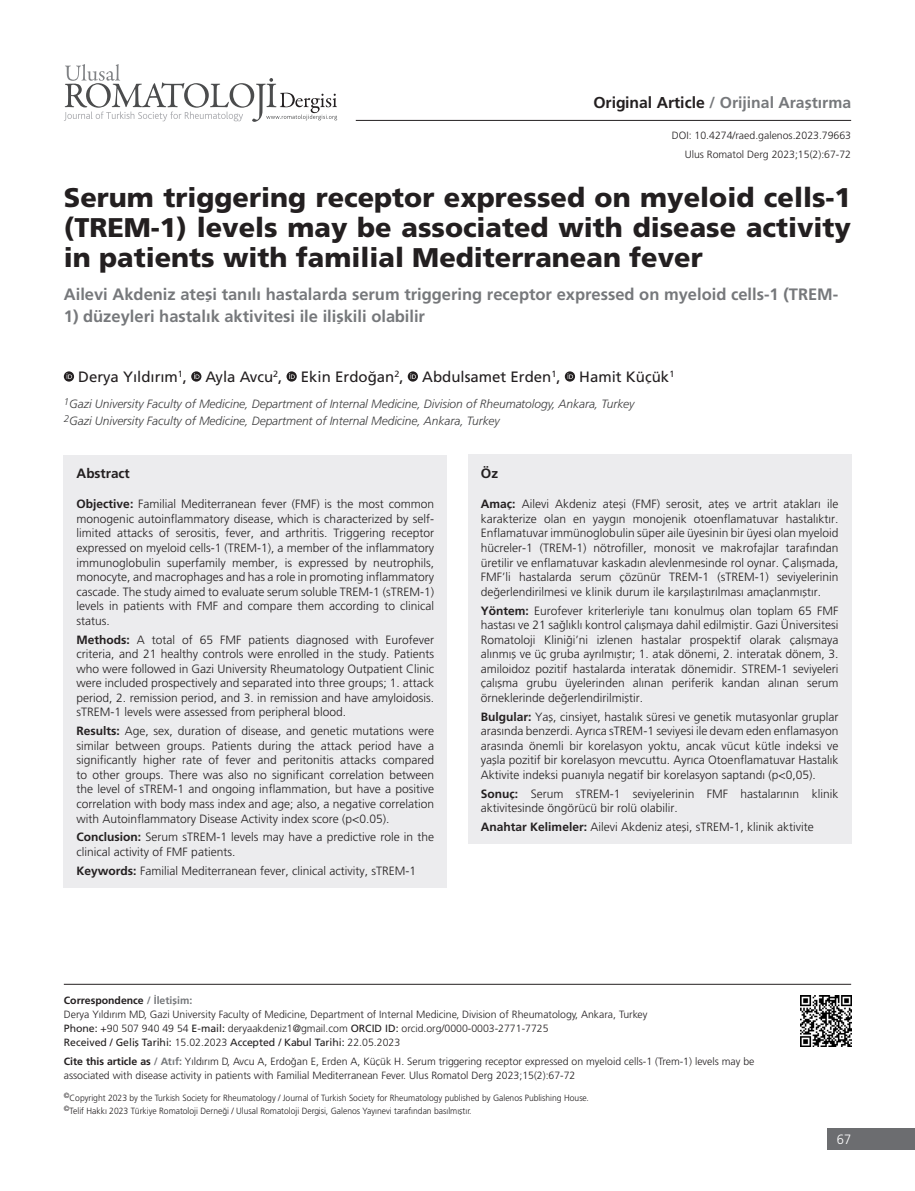
<style>
.page{position:relative;width:915px;height:1191px;background:#fff}
.page>*{position:absolute;margin:0;border:0;box-sizing:border-box;transform-origin:0 0}
.BASLIK{font:27px/30px "Frutiger Black Nr Tr";color:#231f20;text-align:justify}
._2__BASLIK{font:16.5px "Frutiger Bold Tr";color:#76787b}
.t1{font:15.75px "Frutiger Bold Tr";color:#76787b}
.YAZAR{font:15px "Frutiger Normal Tr";color:#231f20}
.OZET-YAZI{font:13.5px "Frutiger Bold Tr";color:#231f20}
.t2{font:13.5px "Frutiger Light Nr Tr";color:#fff;scale:.95 1}
.OZET-YAZI-2{font:12px/14.5px "Frutiger Light Nr Tr";color:#231f20;text-align:justify}
.KURUM{font:12px "Frutiger Light Italic Tr";letter-spacing:-.005em;color:#3e3e3f}
.DOI{font:10.5px/14.2px "Frutiger Light Nr Tr";color:#231f20}
.SAYFA_NO{font:10.5px "Frutiger Light Nr Tr";color:#231f20}
.t3{font:10.5px "Frutiger Bold Tr";color:#231f20}
.t4{font:9px/12.8px "Frutiger Light Nr Tr";color:#231f20;scale:.95 1}
.s1{color:#231f20}
.s2{font-family:"Frutiger Bold Tr"}
.s3{color:#76787b}
.s4{font-family:"Frutiger Normal Tr"}
.s5{font-family:"Frutiger Bold Tr";color:#76787b}
</style>
<div class="page">
<hr style="left:355px;top:120px;width:495px;height:1px;background:#231f20">
<div style="left:826px;top:1128px;width:88px;height:21px;background:#6c6d70"></div>
<svg style="left:64px;top:64px;width:273px;height:58px"></svg>
<svg style="left:64px;top:371px;width:10px;height:10px"></svg>
<svg style="left:67px;top:373px;width:5px;height:6px"></svg>
<svg style="left:191px;top:371px;width:10px;height:10px"></svg>
<svg style="left:194px;top:373px;width:5px;height:6px"></svg>
<div style="left:286px;top:371px;width:11px;height:10px;background:#231f20;border-radius:50%"></div>
<svg style="left:289px;top:373px;width:6px;height:6px"></svg>
<svg style="left:407px;top:371px;width:11px;height:10px"></svg>
<svg style="left:410px;top:373px;width:6px;height:6px"></svg>
<svg style="left:564px;top:371px;width:11px;height:10px"></svg>
<svg style="left:567px;top:373px;width:6px;height:6px"></svg>
<hr style="left:64px;top:984px;width:786px;height:1px;background:#231f20">
<img style="left:800px;top:995px;width:50px;height:51px">
<div style="left:468px;top:455px;width:382px;height:388px;background:#ececee"></div>
<div style="left:64px;top:455px;width:382px;height:432px;background:#ececee"></div>
<h3 class="t1" style="left:593px;top:93px;width:259px"><span class="s1">Original Article</span> / Orijinal Araştırma</h3>
<p class="DOI" style="left:671px;top:129px;width:181px">DOI: 10.4274/raed.galenos.2023.79663</p>
<p class="SAYFA_NO" style="left:684px;top:148px;width:168px">Ulus Romatol Derg 2023;15(2):67-72</p>
<p class="BASLIK" style="left:64px;top:182px;width:788px">Serum triggering receptor expressed on myeloid cells-1 (TREM-1) levels may be associated with disease activity in patients with familial Mediterranean fever</p>
<p class="_2__BASLIK" style="left:64px;top:284px;width:775px">Ailevi Akdeniz ateşi tanılı hastalarda serum triggering receptor expressed on myeloid cells-1 (TREM-</p>
<p class="_2__BASLIK" style="left:64px;top:306px;width:362px">1) düzeyleri hastalık aktivitesi ile ilişkili olabilir</p>
<p class="YAZAR" style="left:78px;top:367px;width:597px">Derya Yıldırım<sup>1</sup>, Ayla Avcu<sup>2</sup>, Ekin Erdoğan<sup>2</sup>, Abdulsamet Erden<sup>1</sup>, Hamit Küçük<sup>1</sup></p>
<p class="KURUM" style="left:64px;top:396px;width:572px"><sup>1</sup>Gazi University Faculty of Medicine, Department of Internal Medicine, Division of Rheumatology, Ankara, Turkey</p>
<p class="KURUM" style="left:64px;top:414px;width:437px"><sup>2</sup>Gazi University Faculty of Medicine, Department of Internal Medicine, Ankara, Turkey</p>
<p class="OZET-YAZI" style="left:77px;top:465px;width:55px">Abstract</p>
<p class="OZET-YAZI-2" style="left:77px;top:497px;width:359px"><span class="s2">Objective:</span> Familial Mediterranean fever (FMF) is the most common monogenic autoinflammatory disease, which is characterized by self&shy;limited attacks of serositis, fever, and arthritis. Triggering receptor expressed on myeloid cells-1 (TREM-1), a member of the inflammatory immunoglobulin superfamily member, is expressed by neutrophils, monocyte, and macrophages and has a role in promoting inflammatory cascade. The study aimed to evaluate serum soluble TREM-1 (sTREM-1) levels in patients with FMF and compare them according to clinical status.</p>
<p class="OZET-YAZI-2" style="left:77px;top:632px;width:359px"><span class="s2">Methods:</span> A total of 65 FMF patients diagnosed with Eurofever criteria, and 21 healthy controls were enrolled in the study. Patients who were followed in Gazi University Rheumatology Outpatient Clinic were included prospectively and separated into three groups; 1. attack period, 2. remission period, and 3. in remission and have amyloidosis. sTREM-1 levels were assessed from peripheral blood.</p>
<p class="OZET-YAZI-2" style="left:77px;top:723px;width:359px"><span class="s2">Results:</span> Age, sex, duration of disease, and genetic mutations were similar between groups. Patients during the attack period have a significantly higher rate of fever and peritonitis attacks compared to other groups. There was also no significant correlation between the level of sTREM-1 and ongoing inflammation, but have a positive correlation with body mass index and age; also, a negative correlation with Autoinflammatory Disease Activity index score (p&lt;0.05).</p>
<p class="OZET-YAZI-2" style="left:77px;top:830px;width:359px"><span class="s2">Conclusion:</span> Serum sTREM-1 levels may have a predictive role in the clinical activity of FMF patients.</p>
<p class="OZET-YAZI-2" style="left:77px;top:863px;width:341px"><span class="s2">Keywords:</span> Familial Mediterranean fever, clinical activity, sTREM-1</p>
<p class="OZET-YAZI" style="left:480px;top:465px;width:19px">Öz</p>
<p class="OZET-YAZI-2" style="left:480px;top:497px;width:359px"><span class="s2">Amaç:</span> Ailevi Akdeniz ateşi (FMF) serosit, ateş ve artrit atakları ile karakterize olan en yaygın monojenik otoenflamatuvar hastalıktır.<br>Enflamatuvar immünoglobulin süper aile üyesinin bir üyesi olan myeloid hücreler-1 (TREM-1) nötrofiller, monosit ve makrofajlar tarafından üretilir ve enflamatuvar kaskadın alevlenmesinde rol oynar. Çalışmada, FMF’li hastalarda serum çözünür TREM-1 (sTREM-1) seviyelerinin değerlendirilmesi ve klinik durum ile karşılaştırılması amaçlanmıştır.</p>
<p class="OZET-YAZI-2" style="left:480px;top:603px;width:359px"><span class="s2">Yöntem:</span> Eurofever kriterleriyle tanı konulmuş olan toplam 65 FMF hastası ve 21 sağlıklı kontrol çalışmaya dahil edilmiştir. Gazi Üniversitesi Romatoloji Kliniği’ni izlenen hastalar prospektif olarak çalışmaya alınmış ve üç gruba ayrılmıştır; 1. atak dönemi, 2. interatak dönem, 3. amiloidoz pozitif hastalarda interatak dönemidir. STREM-1 seviyeleri çalışma grubu üyelerinden alınan periferik kandan alınan serum örneklerinde değerlendirilmiştir.</p>
<p class="OZET-YAZI-2" style="left:480px;top:709px;width:359px"><span class="s2">Bulgular:</span> Yaş, cinsiyet, hastalık süresi ve genetik mutasyonlar gruplar arasında benzerdi. Ayrıca sTREM-1 seviyesi ile devam eden enflamasyon arasında önemli bir korelasyon yoktu, ancak vücut kütle indeksi ve yaşla pozitif bir korelasyon mevcuttu. Ayrıca Otoenflamatuvar Hastalık Aktivite indeksi puanıyla negatif bir korelasyon saptandı (p&lt;0,05).</p>
<p class="OZET-YAZI-2" style="left:480px;top:786px;width:359px"><span class="s2">Sonuç:</span> Serum sTREM-1 seviyelerinin FMF hastalarının klinik aktivitesinde öngörücü bir rolü olabilir.</p>
<p class="OZET-YAZI-2" style="left:480px;top:819px;width:334px"><span class="s2">Anahtar Kelimeler:</span> Ailevi Akdeniz ateşi, sTREM-1, klinik aktivite</p>
<p class="t3" style="left:64px;top:993px;width:130px">Correspondence <span class="s3">/ İletişim:</span></p>
<p class="DOI" style="left:64px;top:1007px;width:585px">Derya Yıldırım MD, Gazi University Faculty of Medicine, Department of Internal Medicine, Division of Rheumatology, Ankara, Turkey<br><span class="s4">Phone:</span> +90 507 940 49 54 <span class="s4">E-mail:</span> deryaakdeniz1@gmail.com <span class="s4">ORCID ID:</span> orcid.org/0000-0003-2771-7725<br><span class="s4">Received / Geliş Tarihi:</span> 15.02.2023 <span class="s4">Accepted / Kabul Tarihi:</span> 22.05.2023</p>
<p class="DOI" style="left:64px;top:1054px;width:692px"><span class="s2">Cite this article as</span> <span class="s5">/ Atıf:</span> Yıldırım D, Avcu A, Erdoğan E, Erden A, Küçük H. Serum triggering receptor expressed on myeloid cells-1 (Trem-1) levels may be associated with disease activity in patients with Familial Mediterranean Fever. Ulus Romatol Derg 2023;15(2):67-72</p>
<p class="t4" style="left:64px;top:1091px;width:554px"><sup>©</sup>Copyright 2023 by the Turkish Society for Rheumatology / Journal of Turkish Society for Rheumatology published by Galenos Publishing House. <sup>©</sup>Telif Hakkı 2023 Türkiye Romatoloji Derneği / Ulusal Romatoloji Dergisi, Galenos Yayınevi tarafından basılmıştır.</p>
<p class="t2" style="left:836px;top:1131px;width:17px">67</p>
</div>
